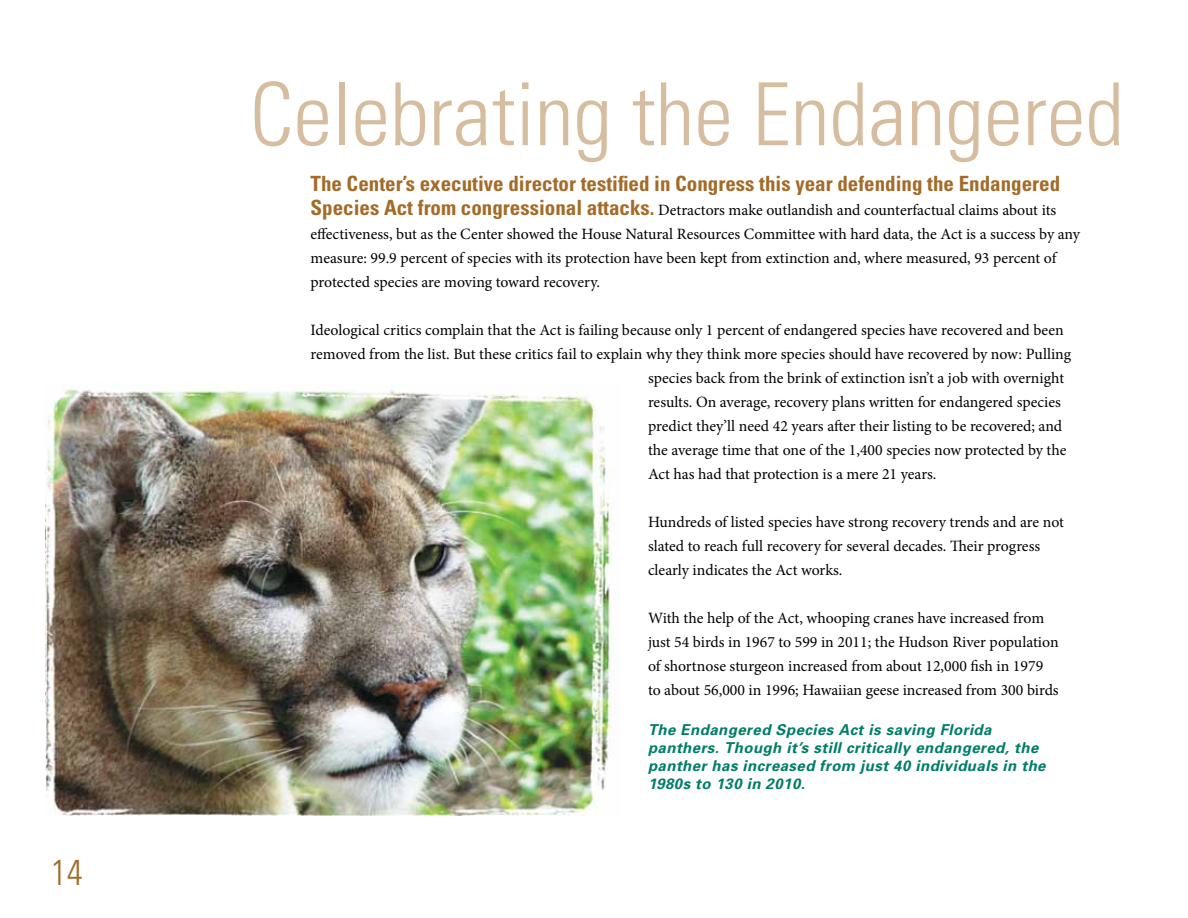
<style>
.page{position:relative;width:1188px;height:918px;background:#fff}
.page>*{position:absolute;margin:0;border:0;box-sizing:border-box;transform-origin:0 0}
.t1{font:300 condensed 87px "Univers";color:#d7bd9f}
.t2{font:300 condensed 36px "Univers";color:#a46b28}
.t3{font:700 condensed 21px "Univers";color:#a46b28}
.t4{font:15.75px/24px "Minion Pro";color:#000}
.t5{font:italic 700 15px/18px "Univers";letter-spacing:.03em;color:#007d68}
.s1{font-family:"Univers";font-weight:700;font-stretch:condensed;font-size:21px;color:#a46b28}
</style>
<div class="page">
<img style="left:45px;top:383px;width:569px;height:432px">
<h2 class="t2" style="left:51px;top:851px;width:33px">14</h2>
<h1 class="t1" style="left:250px;top:62px;width:876px">Celebrating the Endangered</h1>
<h3 class="t3" style="left:310px;top:170px;width:751px">The Center’s executive director testified in Congress this year defending the Endangered</h3>
<p class="t4" style="left:310px;top:198px;width:771px"><span class="s1">Species Act from congressional attacks.</span> Detractors make outlandish and counterfactual claims about its effectiveness, but as the Center showed the House Natural Resources Committee with hard data, the Act is a success by any measure: 99.9 percent of species with its protection have been kept from extinction and, where measured, 93 percent of protected species are moving toward recovery.</p>
<p class="t4" style="left:311px;top:318px;width:755px">Ideological critics complain that the Act is failing because only 1 percent of endangered species have recovered and been</p>
<p class="t4" style="left:311px;top:342px;width:762px">removed from the list. But these critics fail to explain why they think more species should have recovered by now: Pulling</p>
<p class="t4" style="left:648px;top:366px;width:418px">species back from the brink of extinction isn’t a job with overnight</p>
<p class="t4" style="left:648px;top:390px;width:414px">results. On average, recovery plans written for endangered species</p>
<p class="t4" style="left:648px;top:414px;width:416px">predict they’ll need 42 years after their listing to be recovered; and</p>
<p class="t4" style="left:648px;top:438px;width:420px">the average time that one of the 1,400 species now protected by the</p>
<p class="t4" style="left:648px;top:462px;width:290px">Act has had that protection is a mere 21 years.</p>
<p class="t4" style="left:648px;top:510px;width:418px">Hundreds of listed species have strong recovery trends and are not slated to reach full recovery for several decades. Their progress clearly indicates the Act works.</p>
<p class="t4" style="left:648px;top:606px;width:412px">With the help of the Act, whooping cranes have increased from just 54 birds in 1967 to 599 in 2011; the Hudson River population of shortnose sturgeon increased from about 12,000 fish in 1979 to about 56,000 in 1996; Hawaiian geese increased from 300 birds</p>
<p class="t5" style="left:648px;top:720px;width:399px">The Endangered Species Act is saving Florida panthers. Though it’s still critically endangered, the panther has increased from just 40 individuals in the 1980s to 130 in 2010.</p>
</div>
